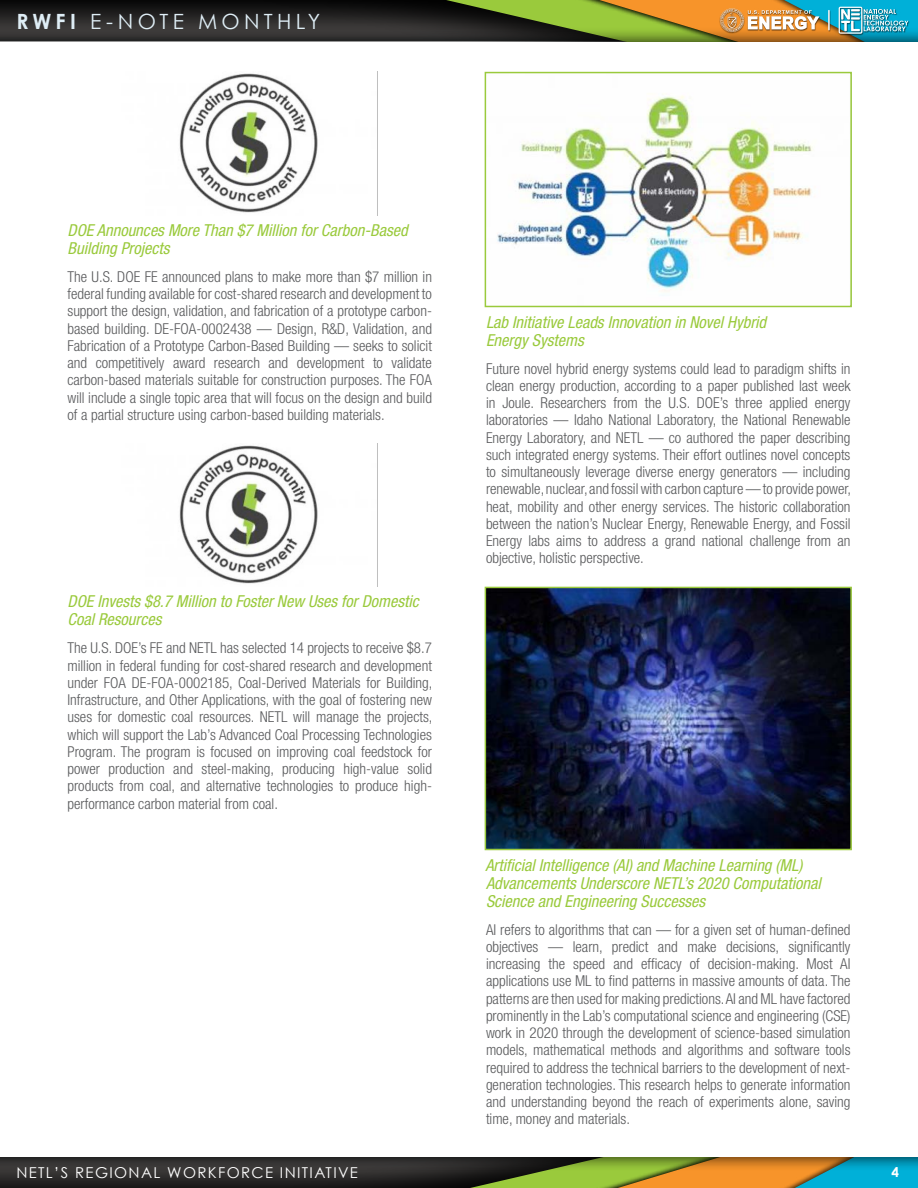
<style>
.page{position:relative;width:918px;height:1188px;background:#fff}
.page>*{position:absolute;margin:0;border:0;box-sizing:border-box;transform-origin:0 0}
.t1{font:21px "Century Gothic";letter-spacing:.205em;color:#dfeef6}
.t2{font:italic condensed 16.5px/18px "Helvetica Neue LT Std";color:#9aca3c}
.t3{font:300 condensed 15px/17.2px "Helvetica Neue LT Std";color:#58595b;text-align:justify}
.t4{font:15px "Century Gothic";letter-spacing:.09em;color:#fff}
.t5{font:700 13.5px "Century Gothic";color:#fff}
.s1{font-weight:700}
</style>
<div class="page">
<svg style="left:70px;top:1172px;width:507px;height:16px;background:#333924"></svg>
<svg style="left:581px;top:1172px;width:337px;height:16px;background:#90a163"></svg>
<svg style="left:70px;top:0;width:507px;height:27px;background:#2e3420"></svg>
<svg style="left:581px;top:0;width:337px;height:27px;background:#a1a24f"></svg>
<div style="left:0;top:27px;width:918px;height:1145px;background:#000;opacity:.6"></div>
<div style="left:0;top:42px;width:918px;height:1115px;background:#fff"></div>
<div style="left:720px;top:7px;width:190px;height:28px;background:#000;opacity:.6"></div>
<svg style="left:839px;top:7px;width:69px;height:27px;background:#55b3c9"></svg>
<svg style="left:828px;top:11px;width:2px;height:19px"></svg>
<svg style="left:720px;top:8px;width:100px;height:24px"></svg>
<img style="left:179px;top:72px;width:199px;height:143px">
<img style="left:179px;top:443px;width:199px;height:144px">
<img style="left:497px;top:95px;width:316px;height:197px">
<div style="left:485px;top:72px;width:367px;height:235px;border:2px solid #9aca3c"></div>
<img style="left:488px;top:590px;width:361px;height:257px">
<div style="left:485px;top:587px;width:367px;height:263px;border:2px solid #9aca3c"></div>
<h1 class="t1" style="left:16px;top:8px;width:305px"><span class="s1">RWFI</span> E-NOTE MONTHLY</h1>
<p class="t2" style="left:68px;top:221px;width:342px">DOE Announces More Than $7 Million for Carbon-Based<br>Building Projects</p>
<p class="t3" style="left:68px;top:268px;width:366px">The U.S. DOE FE announced plans to make more than $7 million in federal funding available for cost-shared research and development to support the design, validation, and fabrication of a prototype carbon&shy;based building. DE-FOA-0002438 — Design, R&amp;D, Validation, and Fabrication of a Prototype Carbon-Based Building — seeks to solicit and competitively award research and development to validate carbon-based materials suitable for construction purposes. The FOA will include a single topic area that will focus on the design and build of a partial structure using carbon-based building materials.</p>
<p class="t2" style="left:68px;top:593px;width:353px">DOE Invests $8.7 Million to Foster New Uses for Domestic<br>Coal Resources</p>
<p class="t3" style="left:68px;top:639px;width:367px">The U.S. DOE’s FE and NETL has selected 14 projects to receive $8.7 million in federal funding for cost-shared research and development under FOA DE-FOA-0002185, Coal-Derived Materials for Building, Infrastructure, and Other Applications, with the goal of fostering new uses for domestic coal resources. NETL will manage the projects, which will support the Lab’s Advanced Coal Processing Technologies Program. The program is focused on improving coal feedstock for power production and steel-making, producing high-value solid products from coal, and alternative technologies to produce high&shy;performance carbon material from coal.</p>
<p class="t2" style="left:486px;top:313px;width:282px">Lab Initiative Leads Innovation in Novel Hybrid<br>Energy Systems</p>
<p class="t3" style="left:486px;top:360px;width:367px">Future novel hybrid energy systems could lead to paradigm shifts in clean energy production, according to a paper published last week in Joule. Researchers from the U.S. DOE’s three applied energy laboratories — Idaho National Laboratory, the National Renewable Energy Laboratory, and NETL — co authored the paper describing such integrated energy systems. Their effort outlines novel concepts to simultaneously leverage diverse energy generators — including renewable, nuclear, and fossil with carbon capture — to provide power, heat, mobility and other energy services. The historic collaboration between the nation’s Nuclear Energy, Renewable Energy, and Fossil Energy labs aims to address a grand national challenge from an objective, holistic perspective.</p>
<p class="t2" style="left:485px;top:856px;width:337px">Artificial Intelligence (AI) and Machine Learning (ML)<br>Advancements Underscore NETL’s 2020 Computational<br>Science and Engineering Successes</p>
<p class="t3" style="left:486px;top:921px;width:366px">AI refers to algorithms that can — for a given set of human-defined objectives — learn, predict and make decisions, significantly increasing the speed and efficacy of decision-making. Most AI applications use ML to find patterns in massive amounts of data. The patterns are then used for making predictions. AI and ML have factored prominently in the Lab’s computational science and engineering (CSE) work in 2020 through the development of science-based simulation models, mathematical methods and algorithms and software tools required to address the technical barriers to the development of next&shy;generation technologies. This research helps to generate information and understanding beyond the reach of experiments alone, saving time, money and materials.</p>
<p class="t4" style="left:16px;top:1163px;width:343px">NETL’S REGIONAL WORKFORCE INITIATIVE</p>
<p class="t5" style="left:892px;top:1164px;width:9px">4</p>
</div>
